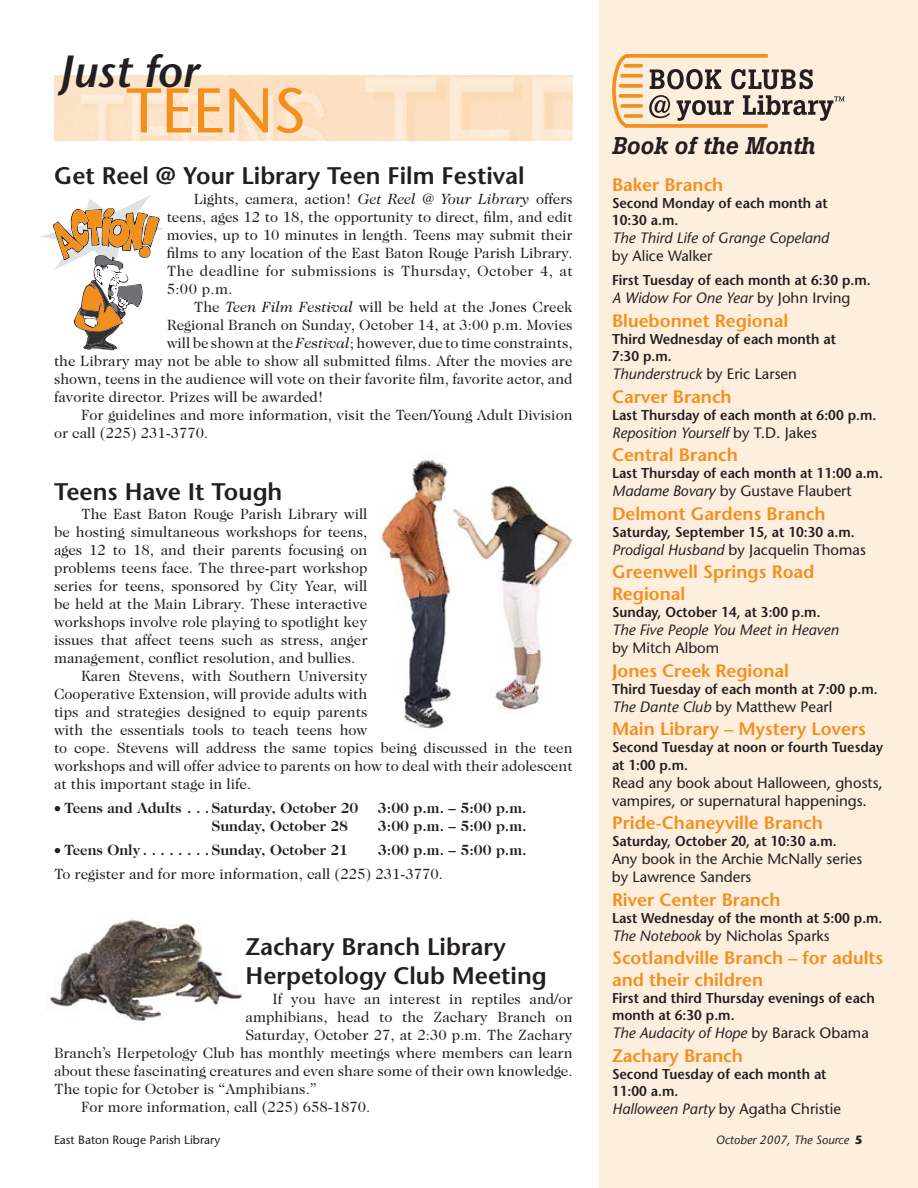
<style>
.page{position:relative;width:918px;height:1188px;background:#fff}
.page>*{position:absolute;margin:0;border:0;box-sizing:border-box;transform-origin:0 0}
.t1{font:63px "Stone Sans";color:#f38f1d}
.t2{font:italic 600 45px "Stone Sans";color:#231f20}
.t3{font:600 24px/28.8px "Stone Sans";color:#231f20}
.t4{font:italic 500 24px "Boton";color:#231f20}
.t5{font:600 18px/21.6px "Stone Sans";color:#f38f1d}
.t6{font:15px/18px "Caslon Two Twenty Four";color:#231f20;text-align:justify}
.t7{font:15px/18px "Stone Sans";color:#231f20}
.t8{font:italic 15px "Stone Sans";color:#231f20}
.t9{font:700 15px "Caslon Two Twenty Four";color:#231f20}
.t10{font:600 14.25px/17.1px "Stone Sans";color:#231f20;scale:.95 1}
.t11{font:12px "Stone Sans";color:#231f20}
.t12{font:italic 12px "Stone Sans";color:#231f20}
.s1{font-style:italic}
.s2{font-style:normal}
</style>
<div class="page">
<img style="left:48px;top:919px;width:196px;height:102px">
<div style="left:599px;top:0;width:319px;height:1188px;background:#fdeedd"></div>
<svg style="left:612px;top:54px;width:233px;height:74px"></svg>
<svg style="left:625px;top:64px;width:16px;height:4px"></svg>
<svg style="left:622px;top:74px;width:19px;height:4px"></svg>
<svg style="left:621px;top:84px;width:20px;height:4px"></svg>
<svg style="left:625px;top:114px;width:16px;height:4px"></svg>
<svg style="left:622px;top:104px;width:19px;height:4px"></svg>
<svg style="left:621px;top:94px;width:20px;height:4px"></svg>
<img style="left:54px;top:75px;width:519px;height:65px">
<img style="left:378px;top:455px;width:195px;height:274px">
<svg style="left:41px;top:195px;width:122px;height:156px"></svg>
<h2 class="t2" style="left:59px;top:43px;width:141px">Just for</h2>
<h1 class="t1" style="left:126px;top:72px;width:181px">TEENS</h1>
<h3 class="t3" style="left:54px;top:161px;width:472px">Get Reel @ Your Library Teen Film Festival</h3>
<p class="t6" style="left:167px;top:189px;width:407px;text-indent:27px">Lights, camera, action! <span class="s1">Get Reel @ Your Library</span> offers teens, ages 12 to 18, the opportunity to direct, film, and edit movies, up to 10 minutes in length. Teens may submit their films to any location of the East Baton Rouge Parish Library.<br>The deadline for submissions is Thursday, October 4, at 5:00 p.m.</p>
<p class="t6" style="left:194px;top:297px;width:380px">The <span class="s1">Teen Film Festival</span> will be held at the Jones Creek</p>
<p class="t6" style="left:167px;top:315px;width:407px">Regional Branch on Sunday, October 14, at 3:00 p.m. Movies</p>
<p class="t6" style="left:167px;top:333px;width:407px">will be shown at the <span class="s1">Festival</span>; however, due to time constraints,</p>
<p class="t6" style="left:54px;top:351px;width:520px">the Library may not be able to show all submitted films. After the movies are</p>
<p class="t6" style="left:54px;top:369px;width:520px">shown, teens in the audience will vote on their favorite film, favorite actor, and</p>
<p class="t6" style="left:54px;top:387px;width:271px">favorite director. Prizes will be awarded!</p>
<p class="t6" style="left:81px;top:405px;width:493px">For guidelines and more information, visit the Teen/Young Adult Division</p>
<p class="t6" style="left:54px;top:423px;width:156px">or call (225) 231-3770.</p>
<h3 class="t3" style="left:54px;top:476px;width:230px">Teens Have It Tough</h3>
<p class="t6" style="left:81px;top:505px;width:288px">The East Baton Rouge Parish Library will</p>
<p class="t6" style="left:54px;top:523px;width:315px">be hosting simultaneous workshops for teens,</p>
<p class="t6" style="left:54px;top:541px;width:315px">ages 12 to 18, and their parents focusing on</p>
<p class="t6" style="left:54px;top:559px;width:315px">problems teens face. The three-part workshop</p>
<p class="t6" style="left:54px;top:577px;width:315px">series for teens, sponsored by City Year, will</p>
<p class="t6" style="left:54px;top:595px;width:315px">be held at the Main Library. These interactive</p>
<p class="t6" style="left:54px;top:613px;width:315px">workshops involve role playing to spotlight key</p>
<p class="t6" style="left:54px;top:631px;width:315px">issues that affect teens such as stress, anger</p>
<p class="t6" style="left:54px;top:649px;width:303px">management, conflict resolution, and bullies.</p>
<p class="t6" style="left:81px;top:667px;width:288px">Karen Stevens, with Southern University</p>
<p class="t6" style="left:54px;top:685px;width:315px">Cooperative Extension, will provide adults with</p>
<p class="t6" style="left:54px;top:703px;width:315px">tips and strategies designed to equip parents</p>
<p class="t6" style="left:54px;top:721px;width:315px">with the essentials tools to teach teens how</p>
<p class="t6" style="left:54px;top:739px;width:520px">to cope. Stevens will address the same topics being discussed in the teen</p>
<p class="t6" style="left:54px;top:757px;width:520px">workshops and will offer advice to parents on how to deal with their adolescent</p>
<p class="t6" style="left:54px;top:775px;width:199px">at this important stage in life.</p>
<p class="t9" style="left:54px;top:799px;width:306px">• Teens and Adults . . Saturday, October 20</p>
<p class="t9" style="left:378px;top:799px;width:148px">3:00 p.m. – 5:00 p.m.</p>
<p class="t9" style="left:211px;top:817px;width:138px">Sunday, October 28</p>
<p class="t9" style="left:378px;top:817px;width:148px">3:00 p.m. – 5:00 p.m.</p>
<p class="t9" style="left:54px;top:841px;width:296px">• Teens Only . . . . . . . Sunday, October 21</p>
<p class="t9" style="left:378px;top:841px;width:148px">3:00 p.m. – 5:00 p.m.</p>
<p class="t6" style="left:54px;top:865px;width:390px">To register and for more information, call (225) 231-3770.</p>
<h3 class="t3" style="left:246px;top:932px;width:303px">Zachary Branch Library<br>Herpetology Club Meeting</h3>
<p class="t6" style="left:273px;top:989px;width:302px">If you have an interest in reptiles and/or</p>
<p class="t6" style="left:246px;top:1007px;width:329px">amphibians, head to the Zachary Branch on</p>
<p class="t6" style="left:246px;top:1025px;width:329px">Saturday, October 27, at 2:30 p.m. The Zachary</p>
<p class="t6" style="left:54px;top:1043px;width:520px">Branch’s Herpetology Club has monthly meetings where members can learn</p>
<p class="t6" style="left:54px;top:1061px;width:520px">about these fascinating creatures and even share some of their own knowledge.</p>
<p class="t6" style="left:54px;top:1079px;width:264px">The topic for October is “Amphibians.”</p>
<p class="t6" style="left:81px;top:1097px;width:291px">For more information, call (225) 658-1870.</p>
<h3 class="t4" style="left:612px;top:132px;width:205px">Book of the Month</h3>
<p class="t5" style="left:612px;top:174px;width:113px">Baker Branch</p>
<p class="t10" style="left:612px;top:195px;width:229px">Second Monday of each month at<br>10:30 a.m.</p>
<p class="t8" style="left:612px;top:229px;width:218px">The Third Life of Grange Copeland</p>
<p class="t7" style="left:612px;top:247px;width:102px">by Alice Walker</p>
<p class="t10" style="left:612px;top:272px;width:274px">First Tuesday of each month at 6:30 p.m.</p>
<p class="t8" style="left:612px;top:289px;width:240px">A Widow For One Year <span class="s2">by John Irving</span></p>
<p class="t5" style="left:612px;top:310px;width:178px">Bluebonnet Regional</p>
<p class="t10" style="left:612px;top:330px;width:237px">Third Wednesday of each month at<br>7:30 p.m.</p>
<p class="t8" style="left:612px;top:365px;width:186px">Thunderstruck <span class="s2">by Eric Larsen</span></p>
<p class="t5" style="left:612px;top:385px;width:121px">Carver Branch</p>
<p class="t10" style="left:612px;top:406px;width:280px">Last Thursday of each month at 6:00 p.m.</p>
<p class="t8" style="left:612px;top:423px;width:206px">Reposition Yourself <span class="s2">by T.D. Jakes</span></p>
<p class="t5" style="left:612px;top:444px;width:127px">Central Branch</p>
<p class="t10" style="left:612px;top:465px;width:287px">Last Thursday of each month at 11:00 a.m.</p>
<p class="t7" style="left:612px;top:482px;width:241px"><span class="s1">Madame Bovary</span> by Gustave Flaubert</p>
<p class="t5" style="left:612px;top:503px;width:215px">Delmont Gardens Branch</p>
<p class="t10" style="left:612px;top:523px;width:257px">Saturday, September 15, at 10:30 a.m.</p>
<p class="t7" style="left:612px;top:541px;width:255px"><span class="s1">Prodigal Husband</span> by Jacquelin Thomas</p>
<p class="t5" style="left:612px;top:561px;width:204px">Greenwell Springs Road<br>Regional</p>
<p class="t10" style="left:612px;top:603px;width:221px">Sunday, October 14, at 3:00 p.m.</p>
<p class="t8" style="left:612px;top:621px;width:228px">The Five People You Meet in Heaven</p>
<p class="t7" style="left:612px;top:639px;width:109px">by Mitch Albom</p>
<p class="t5" style="left:612px;top:659px;width:179px">Jones Creek Regional</p>
<p class="t10" style="left:612px;top:680px;width:281px">Third Tuesday of each month at 7:00 p.m.</p>
<p class="t7" style="left:612px;top:697px;width:222px"><span class="s1">The Dante Club</span> by Matthew Pearl</p>
<p class="t5" style="left:612px;top:718px;width:255px">Main Library – Mystery Lovers</p>
<p class="t10" style="left:612px;top:739px;width:287px">Second Tuesday at noon or fourth Tuesday at 1:00 p.m.</p>
<p class="t7" style="left:612px;top:773px;width:272px">Read any book about Halloween, ghosts, vampires, or supernatural happenings.</p>
<p class="t5" style="left:612px;top:812px;width:212px">Pride-Chaneyville Branch</p>
<p class="t10" style="left:612px;top:833px;width:238px">Saturday, October 20, at 10:30 a.m.</p>
<p class="t7" style="left:612px;top:850px;width:252px">Any book in the Archie McNally series by Lawrence Sanders</p>
<p class="t5" style="left:612px;top:888px;width:170px">River Center Branch</p>
<p class="t10" style="left:612px;top:909px;width:286px">Last Wednesday of the month at 5:00 p.m.</p>
<p class="t7" style="left:612px;top:927px;width:219px"><span class="s1">The Notebook</span> by Nicholas Sparks</p>
<p class="t5" style="left:612px;top:947px;width:273px">Scotlandville Branch – for adults and their children</p>
<p class="t10" style="left:612px;top:989px;width:278px">First and third Thursday evenings of each month at 6:30 p.m.</p>
<p class="t8" style="left:612px;top:1024px;width:258px">The Audacity of Hope <span class="s2">by Barack Obama</span></p>
<p class="t5" style="left:612px;top:1044px;width:133px">Zachary Branch</p>
<p class="t10" style="left:612px;top:1065px;width:227px">Second Tuesday of each month at<br>11:00 a.m.</p>
<p class="t7" style="left:612px;top:1100px;width:230px"><span class="s1">Halloween Party</span> by Agatha Christie</p>
<p class="t11" style="left:54px;top:1132px;width:168px">East Baton Rouge Parish Library</p>
<p class="t12" style="left:716px;top:1132px;width:135px">October 2007, The Source</p>
</div>
